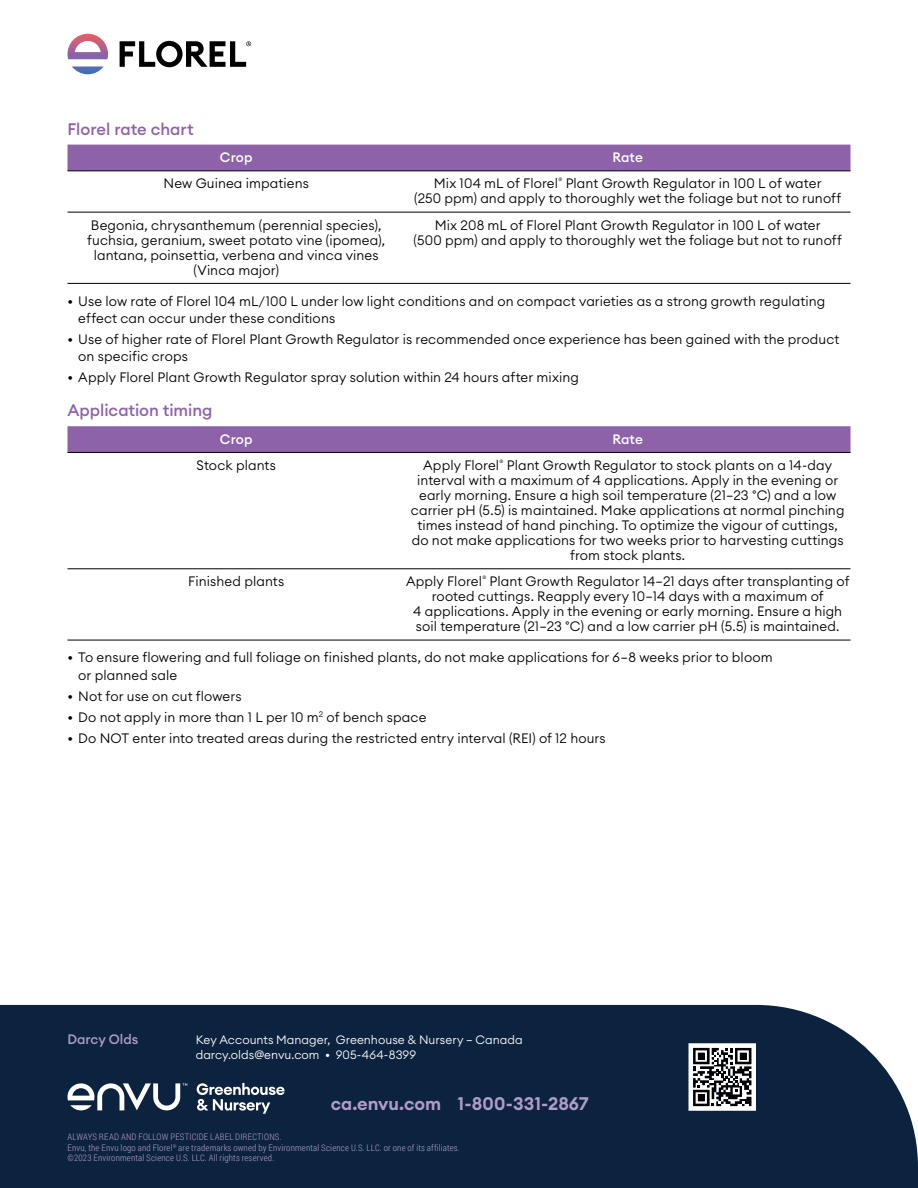
<style>
.page{position:relative;width:918px;height:1188px;background:#fff}
.page>*{position:absolute;margin:0;border:0;box-sizing:border-box;transform-origin:0 0}
.t1{font:600 18px "Euclid Circular A";color:#b19bca}
.Sub_Subhead{font:500 16.5px "Euclid Circular A";letter-spacing:-.005em;color:#8d62a9}
.Table_Copy_-_Centred{font:300 13.5px/15px "Euclid Circular A";letter-spacing:.01em;color:#000}
.Table_Head_-_Centred{font:500 13.5px "Euclid Circular A";letter-spacing:.005em;color:#fff}
.Contact_Details_-_Rev{font:500 13.5px "Euclid Circular A";color:#b19bca}
.Contact_Details_-_Rev-2{font:300 12px/15px "Euclid Circular A";letter-spacing:.005em;color:#fff}
.Legal_Text_-_Rev{font:300 9px/10.5px "Roboto Condensed";letter-spacing:.02em;color:#b19bca}
.Table_Copy_-_Centred-2{font:300 4.8px "Euclid Circular A";color:#000}
</style>
<div class="page">
<div style="left:0;top:1005px;width:918px;height:183px;background:#0c233f"></div>
<svg style="left:197px;top:1083px;width:88px;height:31px"></svg>
<svg style="left:68px;top:1083px;width:119px;height:27px"></svg>
<svg style="left:688px;top:1043px;width:68px;height:68px"></svg>
<div style="left:68px;top:145px;width:782px;height:26px;background:#8d62a9"></div>
<hr style="left:68px;top:171px;width:337px;height:1px;background:#000">
<hr style="left:405px;top:171px;width:445px;height:1px;background:#000">
<hr style="left:68px;top:212px;width:337px;height:1px;background:#000">
<hr style="left:405px;top:212px;width:445px;height:1px;background:#000">
<hr style="left:68px;top:283px;width:337px;height:1px;background:#000">
<hr style="left:405px;top:283px;width:445px;height:1px;background:#000">
<div style="left:68px;top:426px;width:782px;height:26px;background:#8d62a9"></div>
<hr style="left:68px;top:452px;width:337px;height:1px;background:#000">
<hr style="left:405px;top:452px;width:445px;height:1px;background:#000">
<hr style="left:68px;top:569px;width:337px;height:1px;background:#000">
<hr style="left:405px;top:569px;width:445px;height:1px;background:#000">
<hr style="left:68px;top:640px;width:337px;height:1px;background:#000">
<hr style="left:405px;top:640px;width:445px;height:1px;background:#000">
<svg style="left:68px;top:34px;width:40px;height:40px"></svg>
<svg style="left:120px;top:41px;width:131px;height:26px"></svg>
<p class="Sub_Subhead" style="left:68px;top:118px;width:128px">Florel rate chart</p>
<p class="Table_Head_-_Centred" style="left:220px;top:149px;width:34px">Crop</p>
<p class="Table_Head_-_Centred" style="left:613px;top:149px;width:32px">Rate</p>
<p class="Table_Copy_-_Centred" style="left:164px;top:176px;width:147px">New Guinea impatiens</p>
<p class="Table_Copy_-_Centred" style="left:434px;top:176px;width:126px">Mix 104 mL of Florel</p>
<p class="Table_Copy_-_Centred-2" style="left:558px;top:176px;width:5px">®</p>
<p class="Table_Copy_-_Centred" style="left:414px;top:176px;width:429px;text-indent:151px">Plant Growth Regulator in 100 L of water (250 ppm) and apply to thoroughly wet the foliage but not to runoff</p>
<p class="Table_Copy_-_Centred" style="left:87px;top:217px;width:300px;text-align:center">Begonia, chrysanthemum (perennial species), fuchsia, geranium, sweet potato vine (ipomea), lantana, poinsettia, verbena and vinca vines (Vinca major)</p>
<p class="Table_Copy_-_Centred" style="left:414px;top:217px;width:430px;text-align:center">Mix 208 mL of Florel Plant Growth Regulator in 100 L of water<br>(500 ppm) and apply to thoroughly wet the foliage but not to runoff</p>
<p class="Table_Copy_-_Centred" style="left:78px;top:292px;width:749px;line-height:17.2px;text-indent:-11px">• Use low rate of Florel 104 mL/100 L under low light conditions and on compact varieties as a strong growth regulating effect can occur under these conditions</p>
<p class="Table_Copy_-_Centred" style="left:78px;top:330px;width:763px;line-height:17.2px;text-indent:-11px">• Use of higher rate of Florel Plant Growth Regulator is recommended once experience has been gained with the product on specific crops</p>
<p class="Table_Copy_-_Centred" style="left:68px;top:370px;width:513px">• Apply Florel Plant Growth Regulator spray solution within 24 hours after mixing</p>
<p class="Sub_Subhead" style="left:68px;top:400px;width:146px">Application timing</p>
<p class="Table_Head_-_Centred" style="left:220px;top:430px;width:34px">Crop</p>
<p class="Table_Head_-_Centred" style="left:613px;top:430px;width:32px">Rate</p>
<p class="Table_Copy_-_Centred" style="left:197px;top:458px;width:81px">Stock plants</p>
<p class="Table_Copy_-_Centred" style="left:423px;top:458px;width:77px">Apply Florel</p>
<p class="Table_Copy_-_Centred-2" style="left:500px;top:458px;width:5px">®</p>
<p class="Table_Copy_-_Centred" style="left:507px;top:458px;width:327px">Plant Growth Regulator to stock plants on a 14-day</p>
<p class="Table_Copy_-_Centred" style="left:417px;top:473px;width:423px">interval with a maximum of 4 applications. Apply in the evening or</p>
<p class="Table_Copy_-_Centred" style="left:419px;top:488px;width:419px">early morning. Ensure a high soil temperature (21–23 °C) and a low</p>
<p class="Table_Copy_-_Centred" style="left:411px;top:503px;width:435px">carrier pH (5.5) is maintained. Make applications at normal pinching</p>
<p class="Table_Copy_-_Centred" style="left:418px;top:518px;width:422px">times instead of hand pinching. To optimize the vigour of cuttings,</p>
<p class="Table_Copy_-_Centred" style="left:412px;top:533px;width:433px">do not make applications for two weeks prior to harvesting cuttings</p>
<p class="Table_Copy_-_Centred" style="left:570px;top:548px;width:116px">from stock plants.</p>
<p class="Table_Copy_-_Centred" style="left:188px;top:574px;width:97px">Finished plants</p>
<p class="Table_Copy_-_Centred" style="left:406px;top:574px;width:77px">Apply Florel</p>
<p class="Table_Copy_-_Centred-2" style="left:482px;top:574px;width:5px">®</p>
<p class="Table_Copy_-_Centred" style="left:490px;top:574px;width:361px">Plant Growth Regulator 14–21 days after transplanting of</p>
<p class="Table_Copy_-_Centred" style="left:432px;top:589px;width:393px">rooted cuttings. Reapply every 10–14 days with a maximum of</p>
<p class="Table_Copy_-_Centred" style="left:413px;top:604px;width:430px">4 applications. Apply in the evening or early morning. Ensure a high</p>
<p class="Table_Copy_-_Centred" style="left:416px;top:619px;width:425px">soil temperature (21–23 °C) and a low carrier pH (5.5) is maintained.</p>
<p class="Table_Copy_-_Centred" style="left:78px;top:649px;width:696px;line-height:17.2px;text-indent:-11px">• To ensure flowering and full foliage on finished plants, do not make applications for 6–8 weeks prior to bloom or planned sale</p>
<p class="Table_Copy_-_Centred" style="left:68px;top:688px;width:176px">• Not for use on cut flowers</p>
<p class="Table_Copy_-_Centred" style="left:68px;top:709px;width:360px">• Do not apply in more than 1 L per 10 m<sup>2</sup> of bench space</p>
<p class="Table_Copy_-_Centred" style="left:68px;top:730px;width:540px">• Do NOT enter into treated areas during the restricted entry interval (REI) of 12 hours</p>
<p class="Contact_Details_-_Rev" style="left:68px;top:1030px;width:72px">Darcy Olds</p>
<p class="Contact_Details_-_Rev-2" style="left:196px;top:1032px;width:329px">Key Accounts Manager, Greenhouse &amp; Nursery – Canada darcy.olds@envu.com • 905-464-8399</p>
<p class="t1" style="left:331px;top:1092px;width:259px">ca.envu.com 1-800-331-2867</p>
<p class="Legal_Text_-_Rev" style="left:68px;top:1131px;width:216px">ALWAYS READ AND FOLLOW PESTICIDE LABEL DIRECTIONS.</p>
<p class="Legal_Text_-_Rev" style="left:68px;top:1142px;width:394px">Envu, the Envu logo and Florel<sup>®</sup> are trademarks owned by Environmental Science U.S. LLC. or one of its affiliates. ©2023 Environmental Science U.S. LLC. All rights reserved.</p>
</div>
